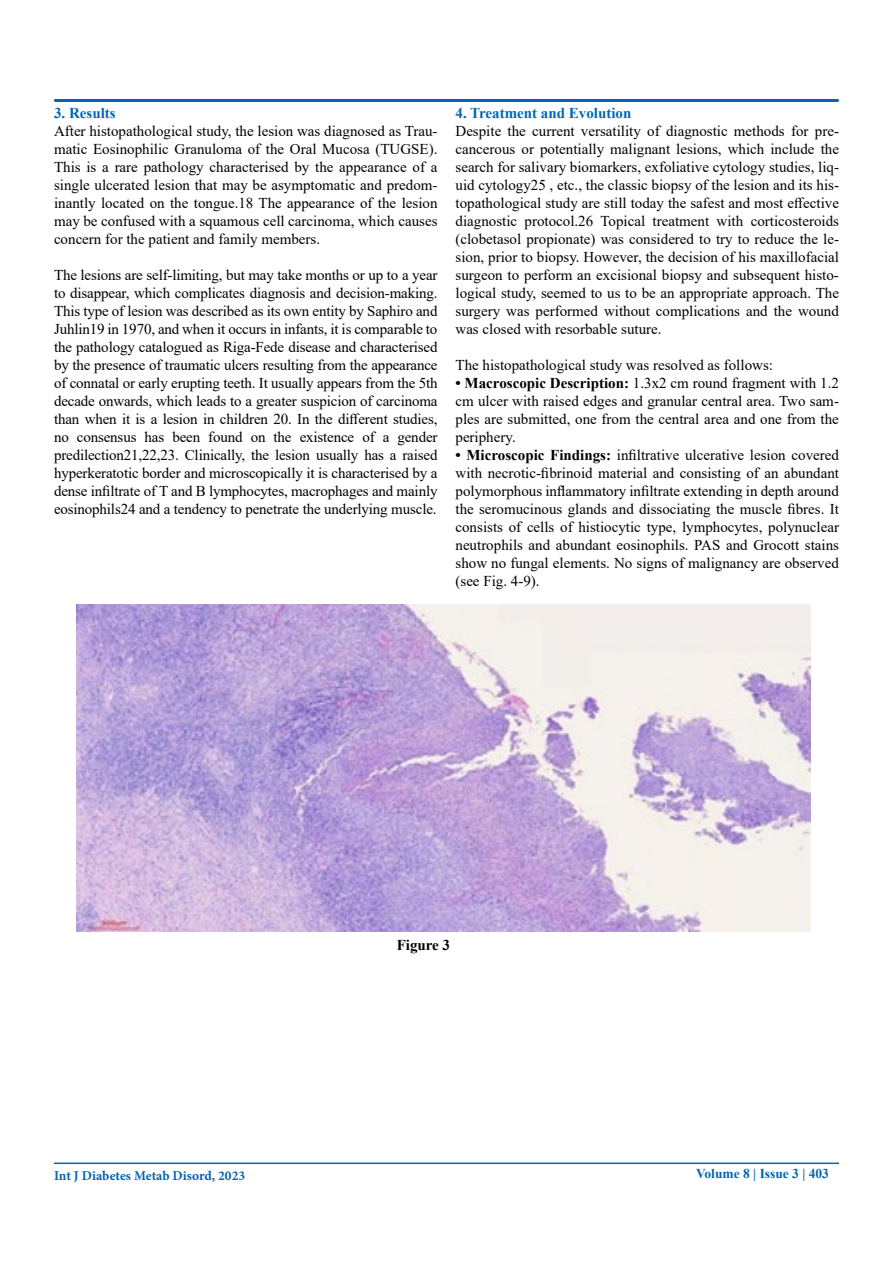
<style>
.page{position:relative;width:893px;height:1263px;background:#fff}
.page>*{position:absolute;margin:0;border:0;box-sizing:border-box;transform-origin:0 0}
.t1{font:15px/18px "Times New Roman";color:#000;text-align:justify}
.t2{font:700 15px "Times New Roman";color:#0066b3}
.t3{font:700 15px "Times New Roman";color:#000}
.t4{font:700 13.5px "Minion Pro";color:#0066b3}
.t5{font:700 13.5px "Times New Roman";color:#0066b3}
.s1{font-weight:700}
</style>
<div class="page">
<div style="left:54px;top:99px;width:785px;height:3px;border:2px solid #0066b3"></div>
<hr style="left:54px;top:1162px;width:785px;height:2px;background:#0066b3">
<img style="left:76px;top:604px;width:734px;height:328px">
<p class="t2" style="left:54px;top:102px;width:63px">3. Results</p>
<p class="t1" style="left:54px;top:122px;width:385px">After histopathological study, the lesion was diagnosed as Trau&shy;matic Eosinophilic Granuloma of the Oral Mucosa (TUGSE).<br>This is a rare pathology characterised by the appearance of a single ulcerated lesion that may be asymptomatic and predom&shy;inantly located on the tongue.18 The appearance of the lesion may be confused with a squamous cell carcinoma, which causes concern for the patient and family members.</p>
<p class="t1" style="left:54px;top:266px;width:385px">The lesions are self-limiting, but may take months or up to a year to disappear, which complicates diagnosis and decision-making.<br>This type of lesion was described as its own entity by Saphiro and Juhlin19 in 1970, and when it occurs in infants, it is comparable to the pathology catalogued as Riga-Fede disease and characterised by the presence of traumatic ulcers resulting from the appearance of connatal or early erupting teeth. It usually appears from the 5th decade onwards, which leads to a greater suspicion of carcinoma than when it is a lesion in children 20. In the different studies, no consensus has been found on the existence of a gender predilection21,22,23. Clinically, the lesion usually has a raised hyperkeratotic border and microscopically it is characterised by a dense infiltrate of T and B lymphocytes, macrophages and mainly eosinophils24 and a tendency to penetrate the underlying muscle.</p>
<p class="t2" style="left:455px;top:102px;width:177px">4. Treatment and Evolution</p>
<p class="t1" style="left:455px;top:122px;width:385px">Despite the current versatility of diagnostic methods for pre&shy;cancerous or potentially malignant lesions, which include the search for salivary biomarkers, exfoliative cytology studies, liq&shy;uid cytology25 , etc., the classic biopsy of the lesion and its his&shy;topathological study are still today the safest and most effective diagnostic protocol.26 Topical treatment with corticosteroids (clobetasol propionate) was considered to try to reduce the le&shy;sion, prior to biopsy. However, the decision of his maxillofacial surgeon to perform an excisional biopsy and subsequent histo&shy;logical study, seemed to us to be an appropriate approach. The surgery was performed without complications and the wound was closed with resorbable suture.</p>
<p class="t1" style="left:455px;top:356px;width:319px">The histopathological study was resolved as follows:</p>
<p class="t1" style="left:455px;top:374px;width:385px"><span class="s1">• Macroscopic Description:</span> 1.3x2 cm round fragment with 1.2 cm ulcer with raised edges and granular central area. Two sam&shy;ples are submitted, one from the central area and one from the periphery.</p>
<p class="t1" style="left:455px;top:446px;width:385px"><span class="s1">• Microscopic Findings:</span> infiltrative ulcerative lesion covered with necrotic-fibrinoid material and consisting of an abundant polymorphous inflammatory infiltrate extending in depth around the seromucinous glands and dissociating the muscle fibres. It consists of cells of histiocytic type, lymphocytes, polynuclear neutrophils and abundant eosinophils. PAS and Grocott stains show no fungal elements. No signs of malignancy are observed (see Fig. 4-9).</p>
<p class="t3" style="left:397px;top:934px;width:55px">Figure 3</p>
<p class="t4" style="left:54px;top:1166px;width:193px">Int J Diabetes Metab Disord, 2023</p>
<p class="t5" style="left:696px;top:1163px;width:134px">Volume 8 | Issue 3 | 403</p>
</div>
